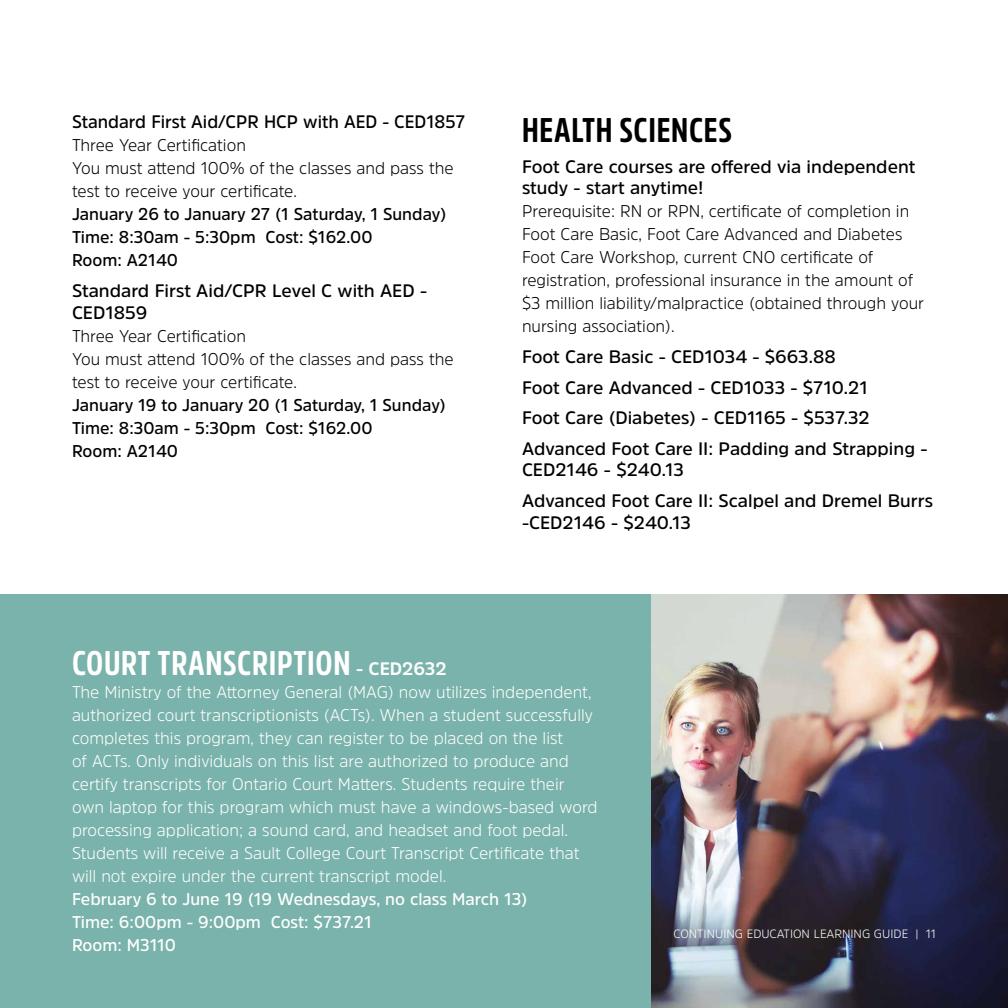
<style>
.page{position:relative;width:1008px;height:1008px;background:#fff}
.page>*{position:absolute;margin:0;border:0;box-sizing:border-box;transform-origin:0 0}
.t1{font:700 34px "Amsi Pro Cond";letter-spacing:.02em;color:#fff}
.t2{font:700 34px "Amsi Pro Cond";letter-spacing:.02em;color:#000}
.t3{font:600 18px/30.6px "Amsi Pro";color:#000}
.t4{font:600 18px "Amsi Pro";color:#000;scale:.96 1}
.t5{font:300 17px/23px "Amsi Pro";color:#fff}
.t6{font:300 17px/23px "Amsi Pro";color:#000}
.t7{font:600 17px/23px "Amsi Pro";color:#000}
.t8{font:600 17px/23px "Amsi Pro";color:#fff}
.t9{font:300 12px "Amsi Pro";color:#fff}
.s1{font-family:"Amsi Pro";font-size:18px}
</style>
<div class="page">
<img style="left:651px;top:594px;width:357px;height:414px">
<div style="left:0;top:594px;width:651px;height:414px;background:#7ab3ab"></div>
<p class="t4" style="left:72px;top:110px;width:411px">Standard First Aid/CPR HCP with AED - CED1857</p>
<p class="t6" style="left:72px;top:133px;width:383px">Three Year Certification<br>You must attend 100% of the classes and pass the test to receive your certificate.</p>
<p class="t7" style="left:72px;top:203px;width:376px">January 26 to January 27 (1 Saturday, 1 Sunday)<br>Time: 8:30am - 5:30pm Cost: $162.00<br>Room: A2140</p>
<p class="t3" style="left:72px;top:279px;width:357px;line-height:21.6px">Standard First Aid/CPR Level C with AED -<br>CED1859</p>
<p class="t6" style="left:72px;top:324px;width:383px">Three Year Certification<br>You must attend 100% of the classes and pass the test to receive your certificate.</p>
<p class="t7" style="left:72px;top:393px;width:375px">January 19 to January 20 (1 Saturday, 1 Sunday)<br>Time: 8:30am - 5:30pm Cost: $162.00<br>Room: A2140</p>
<h1 class="t2" style="left:522px;top:107px;width:211px">HEALTH SCIENCES</h1>
<p class="t3" style="left:522px;top:155px;width:395px;line-height:21.6px">Foot Care courses are offered via independent study - start anytime!</p>
<p class="t6" style="left:522px;top:199px;width:404px">Prerequisite: RN or RPN, certificate of completion in Foot Care Basic, Foot Care Advanced and Diabetes Foot Care Workshop, current CNO certificate of registration, professional insurance in the amount of $3 million liability/malpractice (obtained through your nursing association).</p>
<p class="t3" style="left:522px;top:341px;width:407px">Foot Care Basic - CED1034 - $663.88<br>Foot Care Advanced - CED1033 - $710.21<br>Foot Care (Diabetes) - CED1165 - $537.32<br>Advanced Foot Care II: Padding and Strapping -</p>
<p class="t3" style="left:522px;top:454px;width:413px">CED2146 - $240.13<br>Advanced Foot Care II: Scalpel and Dremel Burrs</p>
<p class="t3" style="left:522px;top:507px;width:171px">-CED2146 - $240.13</p>
<h1 class="t1" style="left:72px;top:640px;width:376px">COURT TRANSCRIPTION <span class="s1">- CED2632</span></h1>
<p class="t5" style="left:72px;top:680px;width:527px">The Ministry of the Attorney General (MAG) now utilizes independent, authorized court transcriptionists (ACTs). When a student successfully completes this program, they can register to be placed on the list<br>of ACTs. Only individuals on this list are authorized to produce and certify transcripts for Ontario Court Matters. Students require their own laptop for this program which must have a windows-based word processing application; a sound card, and headset and foot pedal.<br>Students will receive a Sault College Court Transcript Certificate that will not expire under the current transcript model.</p>
<p class="t8" style="left:72px;top:887px;width:457px">February 6 to June 19 (19 Wednesdays, no class March 13)<br>Time: 6:00pm - 9:00pm Cost: $737.21<br>Room: M3110</p>
<p class="t9" style="left:673px;top:925px;width:264px">CONTINUING EDUCATION LEARNING GUIDE | 11</p>
</div>
